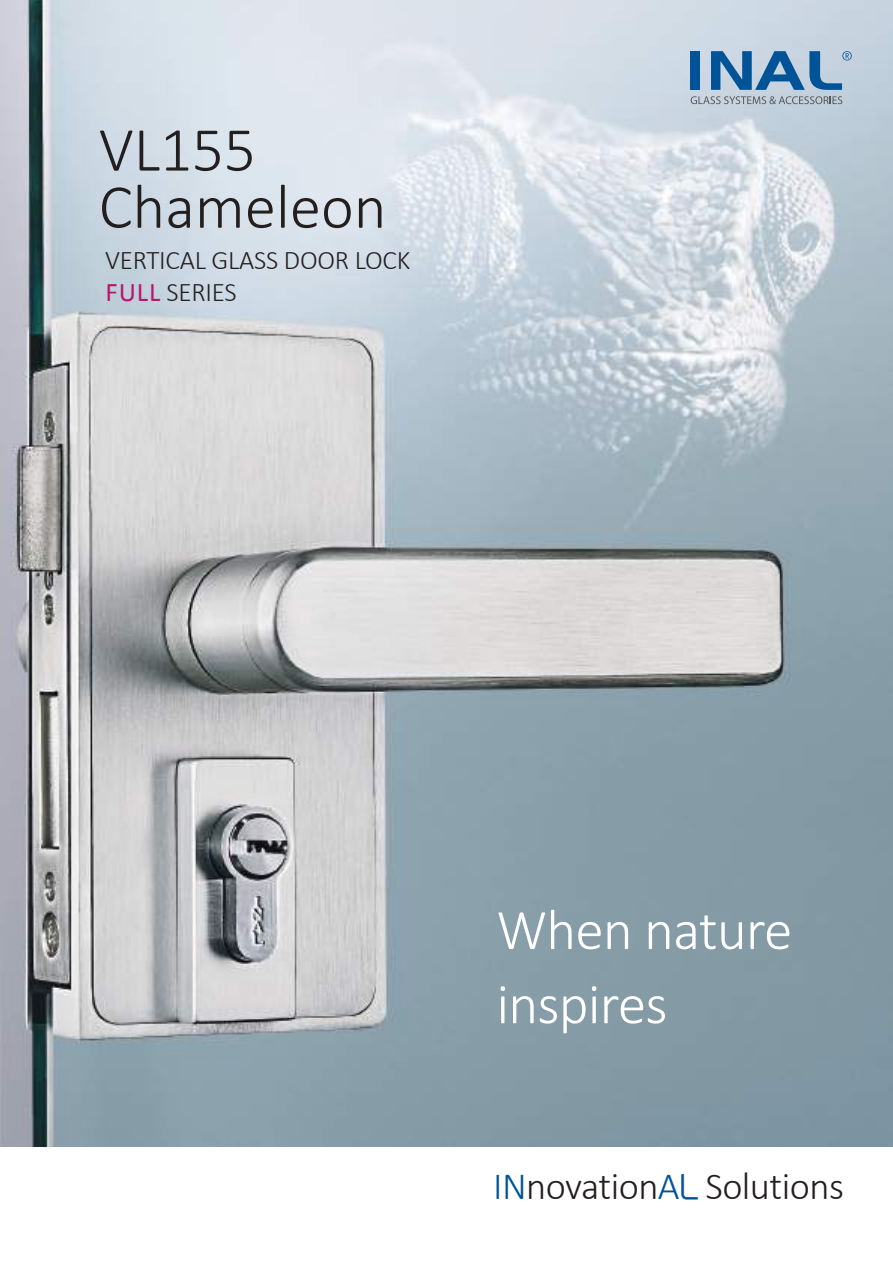
<style>
.page{position:relative;width:893px;height:1263px;background:#fff}
.page>*{position:absolute;margin:0;border:0;box-sizing:border-box;transform-origin:0 0}
.t1{font:300 63px/57px "Calibri";color:#241f1f}
.t2{font:300 57.45px/74.2px "Calibri";letter-spacing:-.015em;color:#fff}
.t3{font:300 38.7px "Calibri";letter-spacing:-.015em;color:#241f1f}
.t4{font:300 27px/32.4px "Calibri";letter-spacing:-.01em;color:#241f1f}
.s1{font-weight:400;color:#bb1371}
.s2{color:#005396}
.s3{font-family:"PF Beau Sans Pro";font-weight:100;font-size:35.1px;color:#477abd}
</style>
<div class="page">
<img style="left:0;top:0;width:893px;height:1146px">
<svg style="left:691px;top:96px;width:151px;height:8px"></svg>
<div style="left:691px;top:51px;width:9px;height:39px;background:#005396"></div>
<svg style="left:711px;top:51px;width:141px;height:39px;background:#6e99be"></svg>
<h1 class="t1" style="left:99px;top:126px;width:289px">VL155<br>Chameleon</h1>
<p class="t4" style="left:105px;top:246px;width:307px">VERTICAL GLASS DOOR LOCK<br><span class="s1">FULL</span> SERIES</p>
<h2 class="t2" style="left:496px;top:897px;width:297px">When nature inspires</h2>
<h3 class="t3" style="left:493px;top:1172px;width:352px"><span class="s2">IN</span>novation<span class="s2">A</span><span class="s3">L</span> Solutions</h3>
</div>
